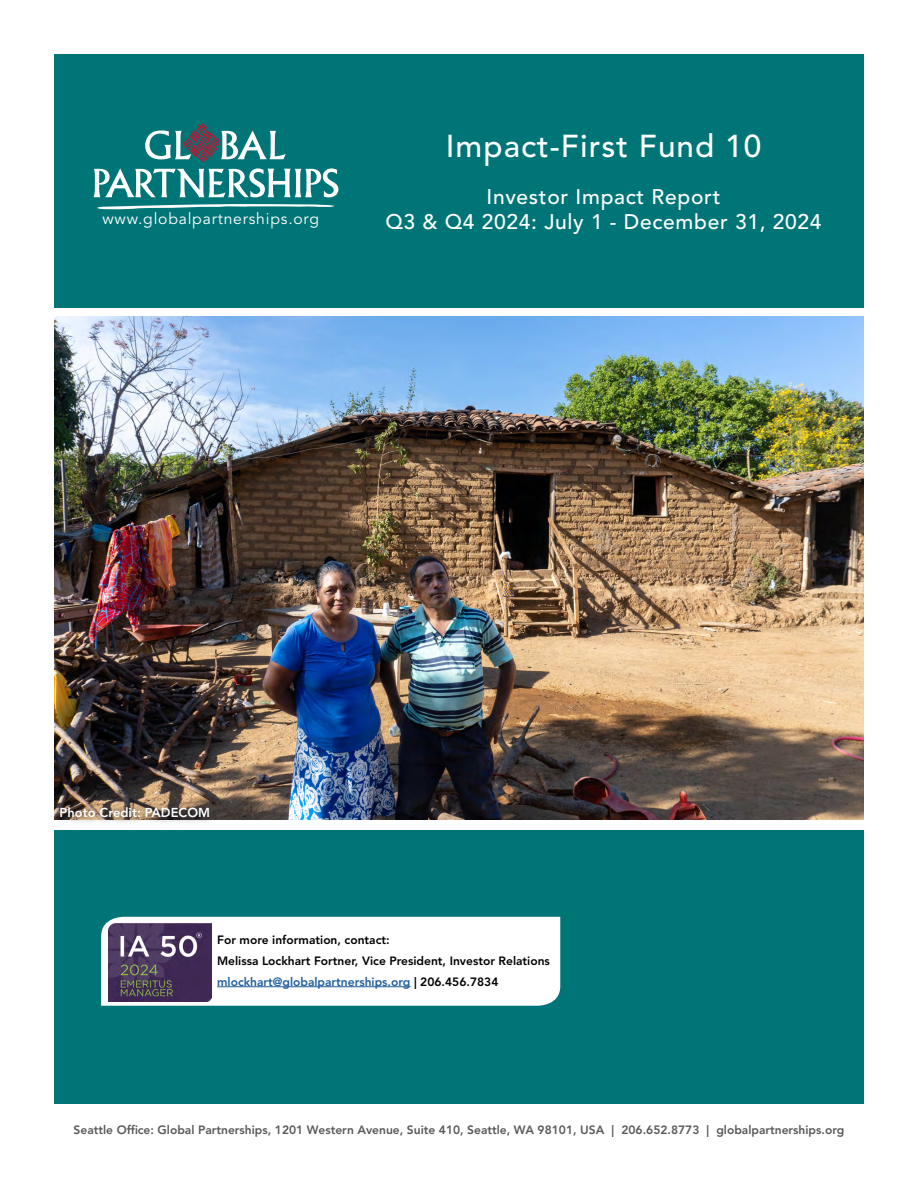
<style>
.page{position:relative;width:918px;height:1188px;background:#fff}
.page>*{position:absolute;margin:0;border:0;box-sizing:border-box;transform-origin:0 0}
.t1{font:500 31.5px "Avenir LT Std";letter-spacing:.035em;color:#fff}
.t2{font:500 21px "Avenir LT Std";letter-spacing:.035em;color:#fff}
.t3{font:15.75px "Avenir LT Std";letter-spacing:.05em;color:#fff}
.t4{font:800 12.9px "Avenir LT Std";color:#fff}
.t5{font:800 12px/21px "Avenir LT Std";color:#000}
.t6{font:800 12px "Avenir LT Std";color:#58595b}
.s1{color:#215e9e}
</style>
<div class="page">
<img style="left:54px;top:317px;width:810px;height:503px">
<div style="left:54px;top:830px;width:810px;height:274px;background:#007577"></div>
<div style="left:54px;top:54px;width:810px;height:254px;background:#007577"></div>
<div style="left:101px;top:917px;width:459px;height:89px;background:#fff"></div>
<hr style="left:217px;top:986px;width:194px;height:1px;background:#215e9e">
<div style="left:52px;top:800px;width:165px;height:25px;background:#000;opacity:.75"></div>
<img style="left:108px;top:923px;width:103px;height:79px">
<svg style="left:94px;top:168px;width:244px;height:29px"></svg>
<svg style="left:145px;top:123px;width:141px;height:39px"></svg>
<svg style="left:97px;top:204px;width:237px;height:5px"></svg>
<h1 class="t1" style="left:446px;top:127px;width:317px">Impact-First Fund 10</h1>
<h2 class="t2" style="left:487px;top:184px;width:235px">Investor Impact Report</h2>
<h3 class="t3" style="left:102px;top:210px;width:218px">www.globalpartnerships.org</h3>
<h2 class="t2" style="left:385px;top:210px;width:438px">Q3 &amp; Q4 2024: July 1 - December 31, 2024</h2>
<p class="t4" style="left:60px;top:805px;width:152px">Photo Credit: PADECOM</p>
<p class="t5" style="left:217px;top:929px;width:334px">For more information, contact:<br>Melissa Lockhart Fortner, Vice President, Investor Relations <span class="s1">mlockhart@globalpartnerships.org</span> | 206.456.7834</p>
<p class="t6" style="left:74px;top:1123px;width:772px">Seattle Office: Global Partnerships, 1201 Western Avenue, Suite 410, Seattle, WA 98101, USA | 206.652.8773 | globalpartnerships.org</p>
</div>
